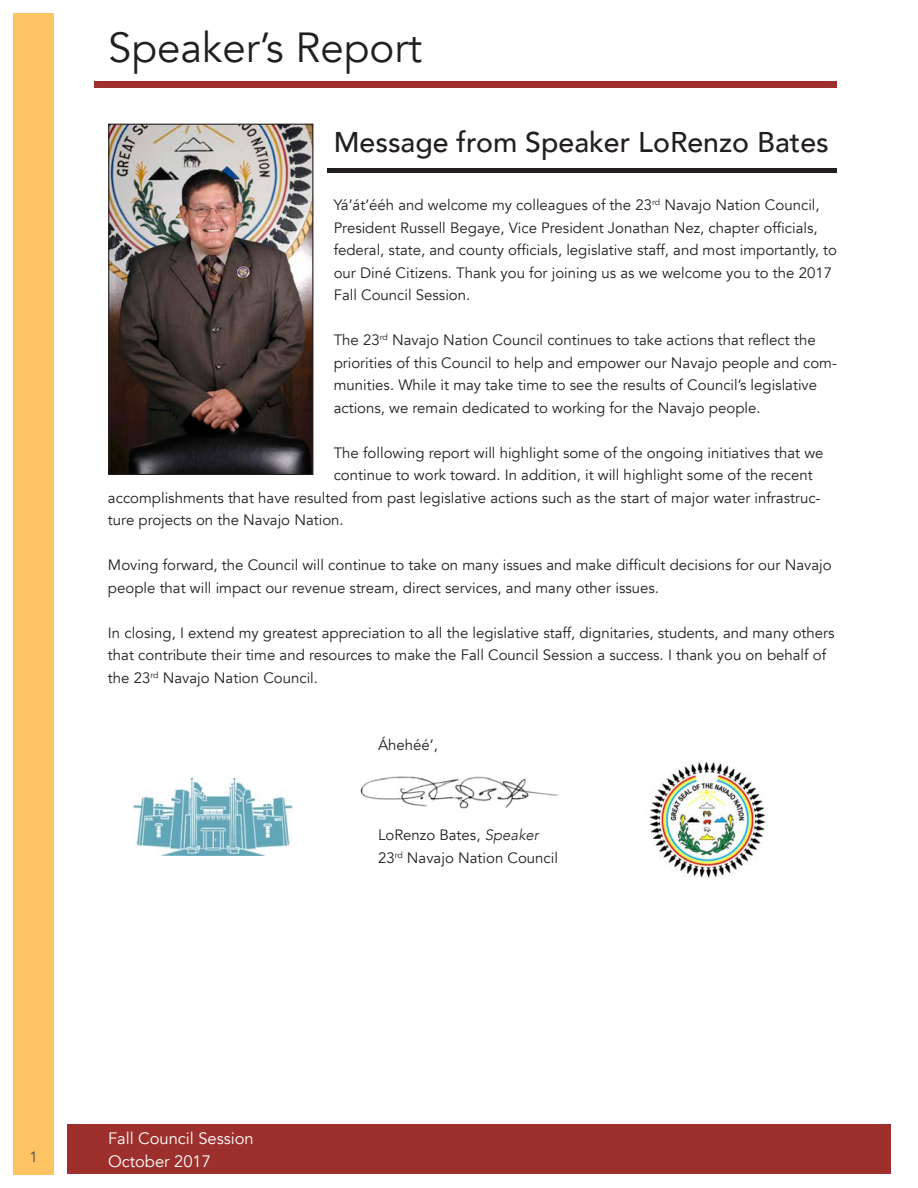
<style>
.page{position:relative;width:918px;height:1188px;background:#fff}
.page>*{position:absolute;margin:0;border:0;box-sizing:border-box;transform-origin:0 0}
.t1{font:42px "Avenir";color:#231f20}
.t2{font:500 28.5px "Avenir";color:#231f20}
.t3{font:16.5px "Avenir";color:#fff}
.t4{font:15px/22.5px "Avenir";color:#231f20}
.t5{font:15px "Avenir";color:#4b4c4d}
.s1{font-weight:300;font-style:italic}
</style>
<div class="page">
<div style="left:14px;top:14px;width:40px;height:1161px;background:#fec463"></div>
<div style="left:94px;top:81px;width:743px;height:6px;background:#9d302c"></div>
<div style="left:68px;top:1124px;width:823px;height:50px;background:#9d302c"></div>
<img style="left:110px;top:126px;width:201px;height:347px">
<div style="left:108px;top:124px;width:205px;height:351px;border:1px solid #231f20"></div>
<img style="left:133px;top:777px;width:160px;height:78px">
<img style="left:649px;top:762px;width:117px;height:116px">
<img style="left:360px;top:777px;width:199px;height:31px">
<div style="left:327px;top:168px;width:510px;height:5px;background:#231f20"></div>
<h1 class="t1" style="left:108px;top:20px;width:316px">Speaker’s Report</h1>
<h2 class="t2" style="left:334px;top:123px;width:497px">Message from Speaker LoRenzo Bates</h2>
<p class="t4" style="left:334px;top:194px;width:505px">Yá’át’ééh and welcome my colleagues of the 23<sup>rd</sup> Navajo Nation Council, President Russell Begaye, Vice President Jonathan Nez, chapter officials, federal, state, and county officials, legislative staff, and most importantly, to our Diné Citizens. Thank you for joining us as we welcome you to the 2017<br>Fall Council Session.</p>
<p class="t4" style="left:334px;top:329px;width:505px">The 23<sup>rd</sup> Navajo Nation Council continues to take actions that reflect the priorities of this Council to help and empower our Navajo people and com&shy;munities. While it may take time to see the results of Council’s legislative actions, we remain dedicated to working for the Navajo people.</p>
<p class="t4" style="left:334px;top:442px;width:491px">The following report will highlight some of the ongoing initiatives that we</p>
<p class="t4" style="left:334px;top:464px;width:481px">continue to work toward. In addition, it will highlight some of the recent</p>
<p class="t4" style="left:108px;top:487px;width:714px">accomplishments that have resulted from past legislative actions such as the start of major water infrastruc-</p>
<p class="t4" style="left:108px;top:509px;width:237px">ture projects on the Navajo Nation.</p>
<p class="t4" style="left:108px;top:554px;width:725px">Moving forward, the Council will continue to take on many issues and make difficult decisions for our Navajo people that will impact our revenue stream, direct services, and many other issues.</p>
<p class="t4" style="left:108px;top:622px;width:728px">In closing, I extend my greatest appreciation to all the legislative staff, dignitaries, students, and many others that contribute their time and resources to make the Fall Council Session a success. I thank you on behalf of the 23<sup>rd</sup> Navajo Nation Council.</p>
<p class="t4" style="left:378px;top:734px;width:62px">Áhehéé’,</p>
<p class="t3" style="left:108px;top:1128px;width:147px">Fall Council Session</p>
<p class="t5" style="left:30px;top:1147px;width:10px">1</p>
<p class="t3" style="left:108px;top:1150px;width:104px">October 2017</p>
<p class="t4" style="left:378px;top:824px;width:182px">LoRenzo Bates, <span class="s1">Speaker<br></span>23<sup>rd</sup> Navajo Nation Council</p>
</div>
